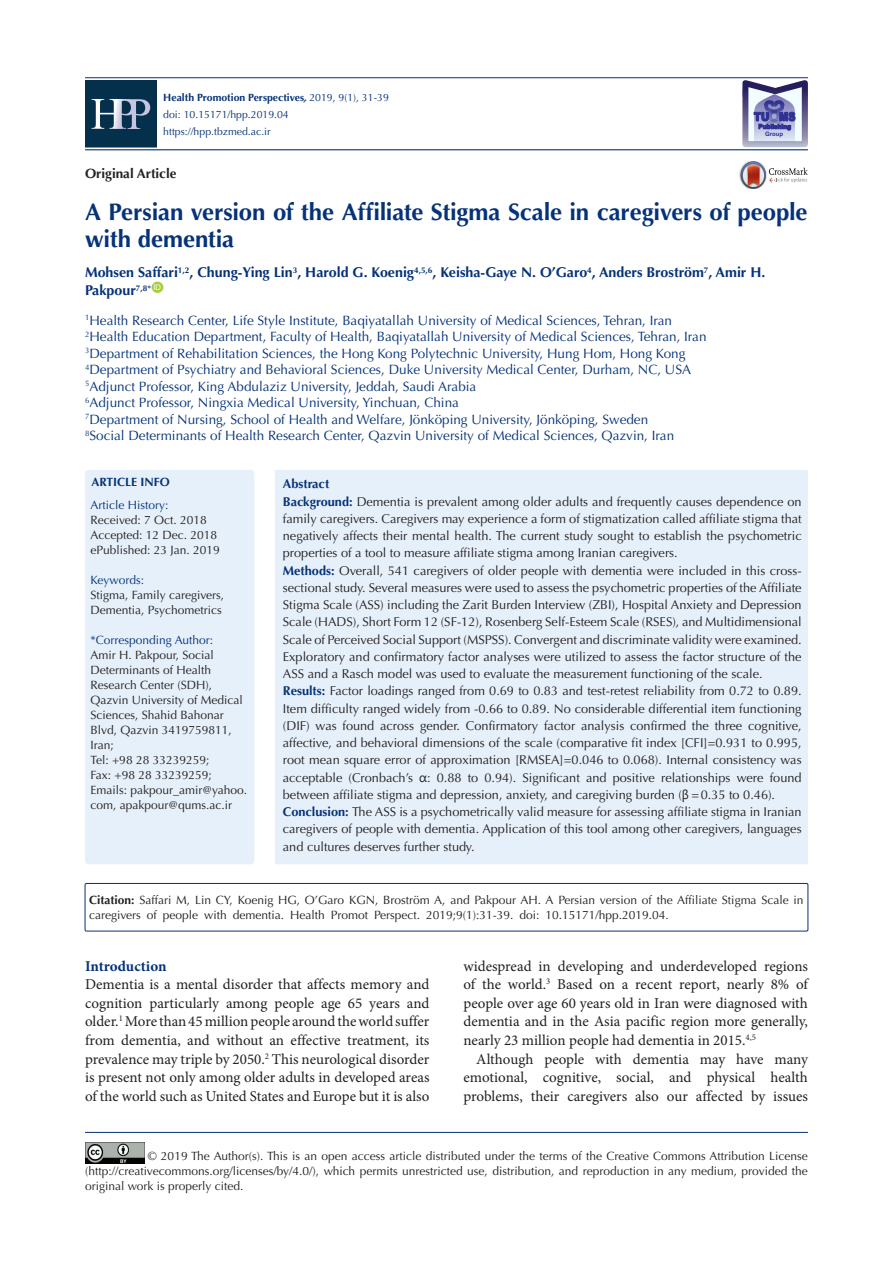
<style>
.page{position:relative;width:893px;height:1263px;background:#fff}
.page>*{position:absolute;margin:0;border:0;box-sizing:border-box;transform-origin:0 0}
.t1{font:700 24px/27px "Optima LT Std";letter-spacing:-.005em;color:#053278}
.t2{font:15px/18.6px "Minion Pro";letter-spacing:-.005em;color:#231f20;text-align:justify}
.t3{font:700 15px "Minion Pro";letter-spacing:-.005em;color:#053278}
.t4{font:700 14.25px/18px "Optima LT Std";color:#053278}
.t5{font:13.5px "Optima LT Std";color:#053278}
.t6{font:700 13.5px "Optima LT Std";color:#231f20}
.t7{font:12.75px/17.2px "Optima LT Std";color:#231f20;text-align:justify}
.t8{font:700 12.75px "Optima LT Std";color:#053278}
.corresponding{font:12px/15px "Optima LT Std";color:#231f20}
.t9{font:12px "Optima LT Std";color:#053278}
.t10{font:700 12px "Optima LT Std";color:#053278}
.t11{font:900 12px "Arial";color:#2e3092;scale:.82 1}
.t12{font:10.5px "Optima LT Std";color:#053278}
.t13{font:700 10.5px "Optima LT Std";color:#053278}
.t14{font:7.8px "Arial";color:#fff}
.t15{font:700 6px "Arial";color:#2e3092}
.s1{font-style:italic}
.s2{font-weight:400}
.s3{font-weight:700;color:#053278}
.s4{font-family:"Segoe UI"}
.s5{font-weight:700}
</style>
<div class="page">
<hr style="left:85px;top:149px;width:723px;height:1px;background:#053278">
<hr style="left:85px;top:77px;width:723px;height:1px;background:#053278">
<hr style="left:85px;top:1132px;width:723px;height:1px;background:#053278">
<div style="left:152px;top:282px;width:11px;height:11px;background:#a6ce39;border-radius:50%"></div>
<img style="left:85px;top:1143px;width:59px;height:20px">
<img style="left:739px;top:169px;width:2px;height:13px">
<svg style="left:741px;top:161px;width:67px;height:28px"></svg>
<svg style="left:742px;top:80px;width:66px;height:67px"></svg>
<div style="left:275px;top:470px;width:533px;height:394px;background:#e6f0fa"></div>
<div style="left:85px;top:470px;width:169px;height:394px;background:#e6f0fa;border-radius:3px"></div>
<div style="left:85px;top:883px;width:723px;height:48px;border:1px solid #053278"></div>
<div style="left:85px;top:80px;width:71px;height:67px;background:#05304c"></div>
<svg style="left:92px;top:97px;width:20px;height:32px"></svg>
<svg style="left:112px;top:97px;width:16px;height:32px"></svg>
<svg style="left:128px;top:97px;width:24px;height:33px"></svg>
<p class="t13" style="left:163px;top:91px;width:227px">Health Promotion Perspectives<span class="s1">,</span> <span class="s2">2019, 9(1), 31-39</span></p>
<p class="t12" style="left:163px;top:108px;width:127px">doi: 10.15171/hpp.2019.04</p>
<p class="t12" style="left:163px;top:125px;width:109px">https://hpp.tbzmed.ac.ir</p>
<p class="t6" style="left:85px;top:165px;width:93px">Original Article</p>
<p class="t11" style="left:754px;top:108px;width:52px">TU MS</p>
<p class="t15" style="left:765px;top:129px;width:20px">Group</p>
<p class="t1" style="left:85px;top:198px;width:724px">A Persian version of the Affiliate Stigma Scale in caregivers of people with dementia</p>
<p class="t4" style="left:85px;top:264px;width:682px">Mohsen Saffari<sup>1,2</sup>, Chung-Ying Lin<sup>3</sup>, Harold G. Koenig<sup>4,5,6</sup>, Keisha-Gaye N. O’Garo<sup>4</sup>, Anders Broström<sup>7</sup>, Amir H.<br>Pakpour<sup>7,8*</sup></p>
<p class="t14" style="left:153px;top:282px;width:9px">ID</p>
<p class="t5" style="left:85px;top:312px;width:589px"><sup>1</sup>Health Research Center, Life Style Institute, Baqiyatallah University of Medical Sciences, Tehran, Iran</p>
<p class="t5" style="left:85px;top:329px;width:623px"><sup>2</sup>Health Education Department, Faculty of Health, Baqiyatallah University of Medical Sciences, Tehran, Iran</p>
<p class="t5" style="left:85px;top:345px;width:602px"><sup>3</sup>Department of Rehabilitation Sciences, the Hong Kong Polytechnic University, Hung Hom, Hong Kong</p>
<p class="t5" style="left:85px;top:362px;width:608px"><sup>4</sup>Department of Psychiatry and Behavioral Sciences, Duke University Medical Center, Durham, NC, USA</p>
<p class="t5" style="left:85px;top:378px;width:393px"><sup>5</sup>Adjunct Professor, King Abdulaziz University, Jeddah, Saudi Arabia</p>
<p class="t5" style="left:85px;top:395px;width:375px"><sup>6</sup>Adjunct Professor, Ningxia Medical University, Yinchuan, China</p>
<p class="t5" style="left:85px;top:411px;width:565px"><sup>7</sup>Department of Nursing, School of Health and Welfare, Jönköping University, Jönköping, Sweden</p>
<p class="t5" style="left:85px;top:428px;width:591px"><sup>8</sup>Social Determinants of Health Research Center, Qazvin University of Medical Sciences, Qazvin, Iran</p>
<p class="t10" style="left:91px;top:474px;width:80px">ARTICLE INFO</p>
<p class="t9" style="left:91px;top:498px;width:80px">Article History:</p>
<p class="corresponding" style="left:91px;top:513px;width:118px">Received: 7 Oct. 2018</p>
<p class="corresponding" style="left:91px;top:528px;width:128px">Accepted: 12 Dec. 2018</p>
<p class="corresponding" style="left:91px;top:543px;width:131px">ePublished: 23 Jan. 2019</p>
<p class="t9" style="left:91px;top:573px;width:55px">Keywords:</p>
<p class="corresponding" style="left:91px;top:588px;width:135px">Stigma, Family caregivers,<br>Dementia, Psychometrics</p>
<p class="t9" style="left:91px;top:633px;width:124px">*Corresponding Author:</p>
<p class="corresponding" style="left:91px;top:648px;width:154px">Amir H. Pakpour, Social<br>Determinants of Health<br>Research Center (SDH),<br>Qazvin University of Medical<br>Sciences, Shahid Bahonar<br>Blvd, Qazvin 3419759811,<br>Iran;</p>
<p class="corresponding" style="left:91px;top:753px;width:120px">Tel: +98 28 33239259;</p>
<p class="corresponding" style="left:91px;top:768px;width:158px">Fax: +98 28 33239259;<br>Emails: pakpour_amir@yahoo. com, apakpour@qums.ac.ir</p>
<p class="t8" style="left:283px;top:476px;width:48px">Abstract</p>
<p class="t7" style="left:283px;top:493px;width:520px"><span class="s3">Background:</span> Dementia is prevalent among older adults and frequently causes dependence on family caregivers. Caregivers may experience a form of stigmatization called affiliate stigma that negatively affects their mental health. The current study sought to establish the psychometric properties of a tool to measure affiliate stigma among Iranian caregivers.</p>
<p class="t7" style="left:283px;top:562px;width:520px"><span class="s3">Methods:</span> Overall, 541 caregivers of older people with dementia were included in this cross&shy;sectional study. Several measures were used to assess the psychometric properties of the Affiliate Stigma Scale (ASS) including the Zarit Burden Interview (ZBI), Hospital Anxiety and Depression Scale (HADS), Short Form 12 (SF-12), Rosenberg Self-Esteem Scale (RSES), and Multidimensional Scale of Perceived Social Support (MSPSS). Convergent and discriminate validity were examined.<br>Exploratory and confirmatory factor analyses were utilized to assess the factor structure of the ASS and a Rasch model was used to evaluate the measurement functioning of the scale.</p>
<p class="t7" style="left:283px;top:682px;width:520px"><span class="s3">Results:</span> Factor loadings ranged from 0.69 to 0.83 and test-retest reliability from 0.72 to 0.89.<br>Item difficulty ranged widely from -0.66 to 0.89. No considerable differential item functioning (DIF) was found across gender. Confirmatory factor analysis confirmed the three cognitive, affective, and behavioral dimensions of the scale (comparative fit index [CFI]=0.931 to 0.995, root mean square error of approximation [RMSEA]=0.046 to 0.068). Internal consistency was acceptable (Cronbach’s <span class="s4">α</span>: 0.88 to 0.94). Significant and positive relationships were found between affiliate stigma and depression, anxiety, and caregiving burden (<span class="s4">β</span> =0.35 to 0.46).</p>
<p class="t7" style="left:283px;top:803px;width:520px"><span class="s3">Conclusion:</span> The ASS is a psychometrically valid measure for assessing affiliate stigma in Iranian caregivers of people with dementia. Application of this tool among other caregivers, languages and cultures deserves further study.</p>
<p class="corresponding" style="left:89px;top:893px;width:716px"><span class="s5">Citation:</span> Saffari M, Lin CY, Koenig HG, O’Garo KGN, Broström A, and Pakpour AH. A Persian version of the Affiliate Stigma Scale in caregivers of people with dementia. Health Promot Perspect. 2019;9(1):31-39. doi: 10.15171/hpp.2019.04.</p>
<p class="t3" style="left:85px;top:955px;width:83px">Introduction</p>
<p class="t2" style="left:85px;top:975px;width:346px">Dementia is a mental disorder that affects memory and cognition particularly among people age 65 years and older.<sup>1</sup> More than 45 million people around the world suffer from dementia, and without an effective treatment, its prevalence may triple by 2050.<sup>2</sup> This neurological disorder is present not only among older adults in developed areas of the world such as United States and Europe but it is also</p>
<p class="t2" style="left:463px;top:956px;width:346px">widespread in developing and underdeveloped regions of the world.<sup>3</sup> Based on a recent report, nearly 8% of people over age 60 years old in Iran were diagnosed with dementia and in the Asia pacific region more generally, nearly 23 million people had dementia in 2015.<sup>4,5</sup></p>
<p class="t2" style="left:463px;top:1049px;width:346px;text-indent:13px">Although people with dementia may have many emotional, cognitive, social, and physical health problems, their caregivers also our affected by issues</p>
<p class="corresponding" style="left:85px;top:1149px;width:724px;text-align:justify;text-indent:63px">© 2019 The Author(s). This is an open access article distributed under the terms of the Creative Commons Attribution License (http://creativecommons.org/licenses/by/4.0/), which permits unrestricted use, distribution, and reproduction in any medium, provided the original work is properly cited.</p>
</div>
